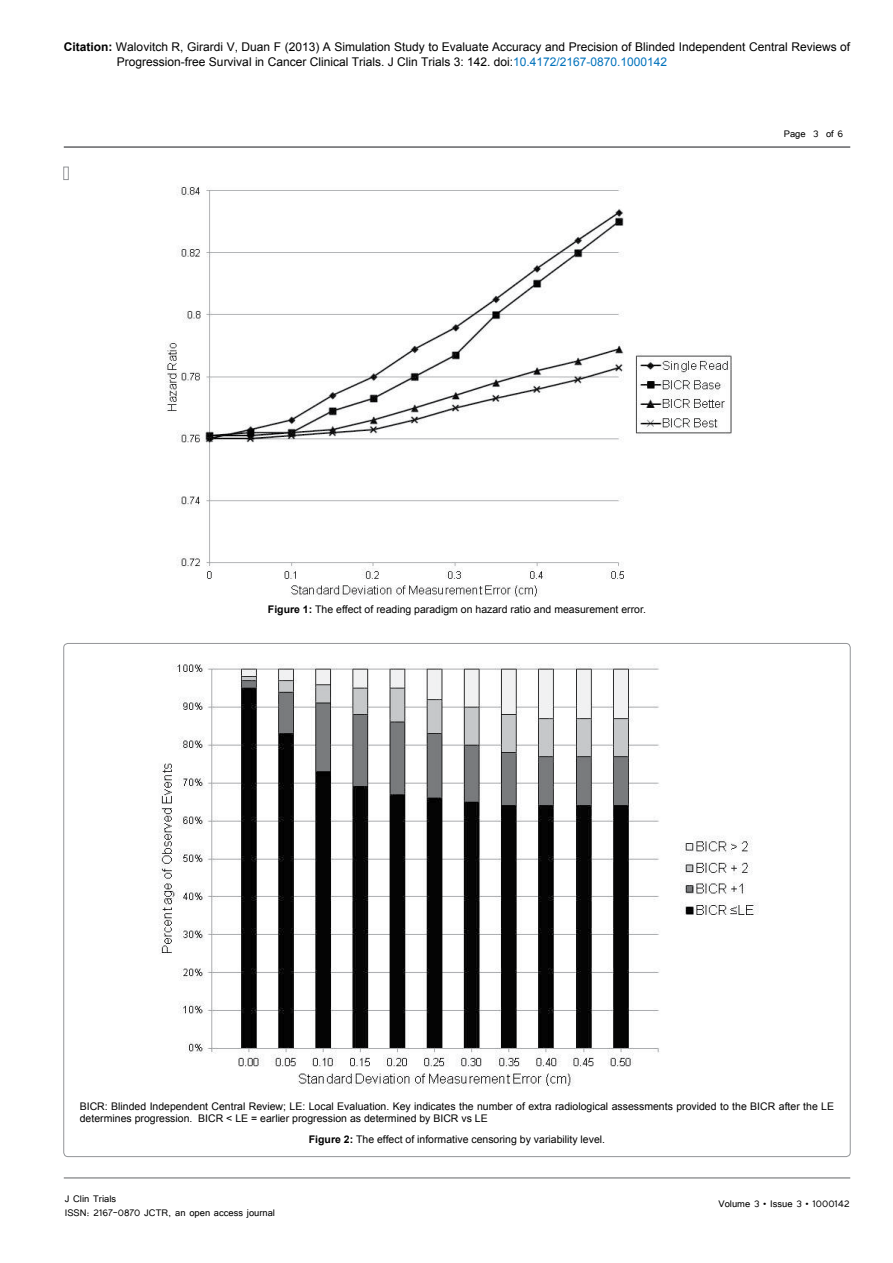
<style>
.page{position:relative;width:893px;height:1263px;background:#fff}
.page>*{position:absolute;margin:0;border:0;box-sizing:border-box;transform-origin:0 0}
.t1{font:12px/14.4px "Arial";color:#000}
.t2{font:12px/14.4px "Tunga";color:#000}
.t3{font:10.5px/12.6px "Arial";color:#000}
.s1{font-weight:700}
.s2{color:#0072bc}
</style>
<div class="page">
<hr style="left:64px;top:146px;width:786px;height:2px;background:#636466">
<hr style="left:64px;top:1178px;width:786px;height:1px;background:#636466">
<img style="left:166px;top:186px;width:566px;height:411px">
<svg style="left:64px;top:167px;width:4px;height:13px"></svg>
<img style="left:159px;top:664px;width:599px;height:423px">
<p class="t1" style="left:117px;top:40px;width:735px;text-indent:-53px"><span class="s1">Citation:</span> Walovitch R, Girardi V, Duan F (2013) A Simulation Study to Evaluate Accuracy and Precision of Blinded Independent Central Reviews of<br>Progression-free Survival in Cancer Clinical Trials. J Clin Trials 3: 142. doi:<span class="s2">10.4172/2167-0870.1000142</span></p>
<p class="t2" style="left:784px;top:126px;width:61px">Page 3 of 6</p>
<p class="t3" style="left:268px;top:604px;width:379px"><span class="s1">Figure 1:</span> The effect of reading paradigm on hazard ratio and measurement error.</p>
<p class="t3" style="left:80px;top:1100px;width:756px">BICR: Blinded Independent Central Review; LE: Local Evaluation. Key indicates the number of extra radiological assessments provided to the BICR after the LE determines progression. BICR &lt; LE = earlier progression as determined by BICR vs LE</p>
<p class="t3" style="left:309px;top:1133px;width:298px"><span class="s1">Figure 2:</span> The effect of informative censoring by variability level.</p>
<p class="t2" style="left:65px;top:1190px;width:212px">J Clin Trials<br>ISSN: 2167-0870 JCTR, an open access journal</p>
<p class="t2" style="left:718px;top:1196px;width:133px">Volume 3 • Issue 3 • 1000142</p>
</div>
